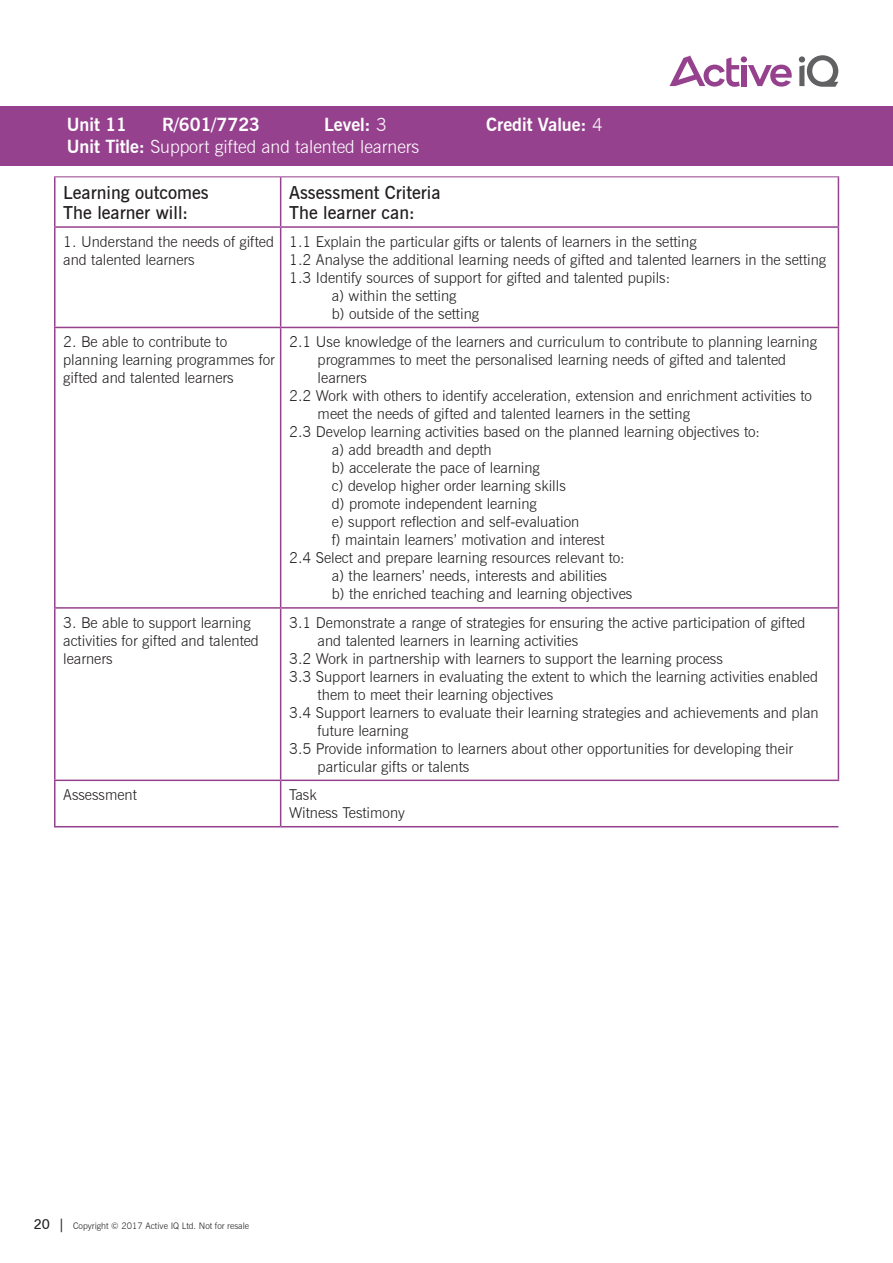
<style>
.page{position:relative;width:893px;height:1263px;background:#fff}
.page>*{position:absolute;margin:0;border:0;box-sizing:border-box;transform-origin:0 0}
.Sub_heads{font:600 18px "News Gothic BT";color:#231f20}
.t1{font:300 18px "News Gothic BT";color:#fff}
.t2{font:700 18px "News Gothic BT";color:#fff}
.Table_body{font:300 15px/18px "News Gothic BT";color:#231f20}
.t3{font:300 9px "News Gothic BT";color:#231f20}
.s1{font-weight:300}
.s2{font-weight:700}
.s3{font-weight:600;font-size:13.5px}
</style>
<div class="page">
<div style="left:0;top:106px;width:893px;height:60px;background:#96418e"></div>
<div style="left:741px;top:65px;width:5px;height:21px;background:#96418e"></div>
<svg style="left:748px;top:65px;width:44px;height:22px"></svg>
<div style="left:741px;top:56px;width:6px;height:7px;background:#96418e;border-radius:50%"></div>
<svg style="left:799px;top:55px;width:39px;height:32px"></svg>
<svg style="left:669px;top:56px;width:71px;height:31px"></svg>
<hr style="left:54px;top:177px;width:2px;height:49px;background:#96418e">
<hr style="left:54px;top:176px;width:227px;height:1px;background:#96418e">
<hr style="left:281px;top:176px;width:558px;height:1px;background:#96418e">
<hr style="left:280px;top:177px;width:1px;height:49px;background:#96418e">
<hr style="left:838px;top:177px;width:1px;height:49px;background:#96418e">
<hr style="left:54px;top:228px;width:2px;height:99px;background:#96418e">
<hr style="left:54px;top:226px;width:227px;height:2px;background:#96418e">
<hr style="left:280px;top:228px;width:1px;height:99px;background:#96418e">
<hr style="left:281px;top:226px;width:558px;height:2px;background:#96418e">
<hr style="left:838px;top:228px;width:1px;height:99px;background:#96418e">
<hr style="left:54px;top:328px;width:2px;height:279px;background:#96418e">
<hr style="left:54px;top:327px;width:227px;height:1px;background:#96418e">
<hr style="left:280px;top:328px;width:1px;height:279px;background:#96418e">
<hr style="left:281px;top:327px;width:558px;height:1px;background:#96418e">
<hr style="left:838px;top:328px;width:1px;height:279px;background:#96418e">
<hr style="left:54px;top:609px;width:2px;height:170px;background:#96418e">
<hr style="left:54px;top:607px;width:227px;height:2px;background:#96418e">
<hr style="left:280px;top:609px;width:1px;height:170px;background:#96418e">
<hr style="left:281px;top:607px;width:558px;height:2px;background:#96418e">
<hr style="left:838px;top:609px;width:1px;height:170px;background:#96418e">
<hr style="left:54px;top:781px;width:2px;height:45px;background:#96418e">
<hr style="left:54px;top:779px;width:227px;height:2px;background:#96418e">
<hr style="left:54px;top:826px;width:227px;height:1px;background:#96418e">
<hr style="left:280px;top:781px;width:1px;height:45px;background:#96418e">
<hr style="left:281px;top:779px;width:558px;height:2px;background:#96418e">
<hr style="left:281px;top:826px;width:557px;height:1px;background:#96418e">
<p class="t2" style="left:67px;top:114px;width:62px">Unit 11</p>
<p class="t2" style="left:162px;top:114px;width:100px">R/601/7723</p>
<p class="t2" style="left:324px;top:114px;width:64px">Level: <span class="s1">3</span></p>
<p class="t2" style="left:486px;top:114px;width:118px">Credit Value: <span class="s1">4</span></p>
<p class="t1" style="left:67px;top:135px;width:354px"><span class="s2">Unit Title:</span> Support gifted and talented learners</p>
<p class="Sub_heads" style="left:63px;top:182px;width:147px">Learning outcomes</p>
<p class="Sub_heads" style="left:63px;top:201px;width:126px">The learner will:</p>
<p class="Sub_heads" style="left:289px;top:182px;width:153px">Assessment Criteria</p>
<p class="Sub_heads" style="left:289px;top:201px;width:127px">The learner can:</p>
<p class="Table_body" style="left:63px;top:232px;width:212px">1. Understand the needs of gifted and talented learners</p>
<p class="Table_body" style="left:289px;top:232px;width:409px">1.1 Explain the particular gifts or talents of learners in the setting</p>
<p class="Table_body" style="left:289px;top:250px;width:538px">1.2 Analyse the additional learning needs of gifted and talented learners in the setting</p>
<p class="Table_body" style="left:289px;top:268px;width:382px">1.3 Identify sources of support for gifted and talented pupils:</p>
<p class="Table_body" style="left:332px;top:286px;width:126px">a) within the setting</p>
<p class="Table_body" style="left:332px;top:304px;width:149px">b) outside of the setting</p>
<p class="Table_body" style="left:63px;top:333px;width:213px">2. Be able to contribute to planning learning programmes for gifted and talented learners</p>
<p class="Table_body" style="left:318px;top:333px;width:501px;text-indent:-28px">2.1 Use knowledge of the learners and curriculum to contribute to planning learning programmes to meet the personalised learning needs of gifted and talented learners</p>
<p class="Table_body" style="left:318px;top:387px;width:496px;text-indent:-28px">2.2 Work with others to identify acceleration, extension and enrichment activities to meet the needs of gifted and talented learners in the setting</p>
<p class="Table_body" style="left:289px;top:423px;width:472px">2.3 Develop learning activities based on the planned learning objectives to:</p>
<p class="Table_body" style="left:332px;top:441px;width:162px">a) add breadth and depth</p>
<p class="Table_body" style="left:332px;top:459px;width:210px">b) accelerate the pace of learning</p>
<p class="Table_body" style="left:332px;top:477px;width:236px">c) develop higher order learning skills</p>
<p class="Table_body" style="left:332px;top:495px;width:207px">d) promote independent learning</p>
<p class="Table_body" style="left:332px;top:513px;width:249px">e) support reflection and self-evaluation</p>
<p class="Table_body" style="left:332px;top:531px;width:274px">f) maintain learners’ motivation and interest</p>
<p class="Table_body" style="left:289px;top:549px;width:337px">2.4 Select and prepare learning resources relevant to:</p>
<p class="Table_body" style="left:332px;top:567px;width:277px">a) the learners’ needs, interests and abilities</p>
<p class="Table_body" style="left:332px;top:585px;width:302px">b) the enriched teaching and learning objectives</p>
<p class="Table_body" style="left:63px;top:613px;width:197px">3. Be able to support learning activities for gifted and talented learners</p>
<p class="Table_body" style="left:318px;top:613px;width:489px;text-indent:-28px">3.1 Demonstrate a range of strategies for ensuring the active participation of gifted and talented learners in learning activities</p>
<p class="Table_body" style="left:289px;top:649px;width:435px">3.2 Work in partnership with learners to support the learning process</p>
<p class="Table_body" style="left:318px;top:667px;width:502px;text-indent:-28px">3.3 Support learners in evaluating the extent to which the learning activities enabled them to meet their learning objectives</p>
<p class="Table_body" style="left:318px;top:703px;width:503px;text-indent:-28px">3.4 Support learners to evaluate their learning strategies and achievements and plan future learning</p>
<p class="Table_body" style="left:318px;top:739px;width:477px;text-indent:-28px">3.5 Provide information to learners about other opportunities for developing their particular gifts or talents</p>
<p class="Table_body" style="left:63px;top:786px;width:75px">Assessment</p>
<p class="Table_body" style="left:289px;top:786px;width:29px">Task</p>
<p class="Table_body" style="left:289px;top:804px;width:117px">Witness Testimony</p>
<p class="t3" style="left:34px;top:1220px;width:217px"><span class="s3">20 |</span> Copyright © 2017 Active IQ Ltd. Not for resale</p>
</div>
